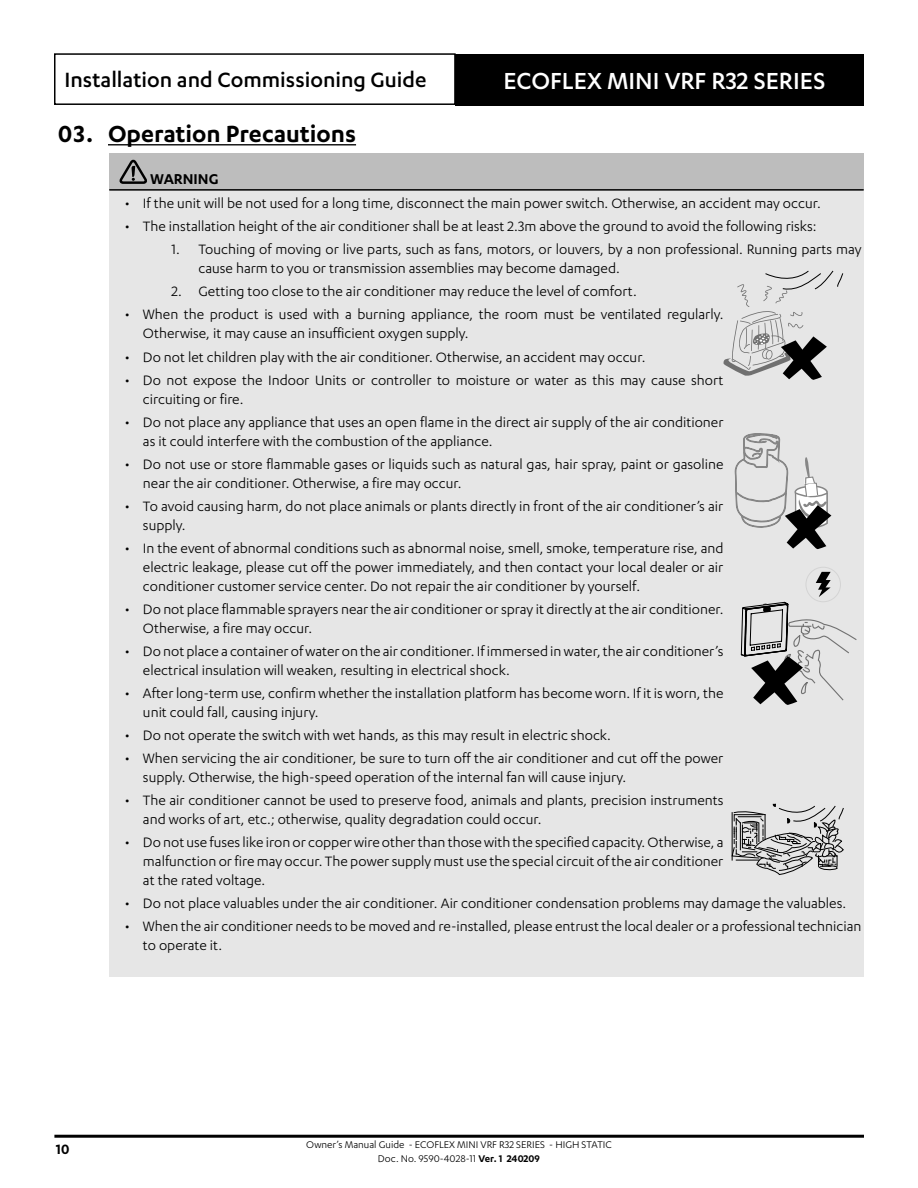
<style>
.page{position:relative;width:918px;height:1188px;background:#fff}
.page>*{position:absolute;margin:0;border:0;box-sizing:border-box;transform-origin:0 0}
.t1{font:500 27px "Karbon";color:#fff}
.t2{font:600 27px "Karbon";color:#000}
.t3{font:500 24px "Karbon";color:#000}
.NOTES_Title{font:600 16.5px "Karbon";color:#000}
.NOTES_Content_10_5{font:15.75px/18.9px "Karbon";color:#000}
.t4{font:600 15.75px "Karbon";color:#000}
.t5{font:11.25px/13.5px "Karbon";color:#000;text-align:center}
.s1{font-weight:600}
</style>
<div class="page">
<div style="left:54px;top:53px;width:402px;height:52px;border:2px solid #000"></div>
<div style="left:456px;top:54px;width:408px;height:52px;background:#000"></div>
<hr style="left:54px;top:1135px;width:810px;height:3px;background:#000">
<hr style="left:108px;top:144px;width:248px;height:1px;background:#000">
<div style="left:109px;top:154px;width:755px;height:36px;background:#bdbdbd"></div>
<div style="left:109px;top:190px;width:755px;height:787px;background:#e6e6e6"></div>
<hr style="left:109px;top:189px;width:755px;height:2px;background:#000">
<svg style="left:119px;top:159px;width:28px;height:25px"></svg>
<svg style="left:723px;top:271px;width:120px;height:109px"></svg>
<svg style="left:734px;top:433px;width:97px;height:116px"></svg>
<svg style="left:731px;top:803px;width:113px;height:72px"></svg>
<div style="left:806px;top:567px;width:35px;height:35px;border:1px solid #d4d4d4;border-radius:50%"></div>
<svg style="left:741px;top:572px;width:116px;height:133px"></svg>
<h2 class="t3" style="left:64px;top:67px;width:364px">Installation and Commissioning Guide</h2>
<h1 class="t1" style="left:503px;top:66px;width:323px">ECOFLEX MINI VRF R32 SERIES</h1>
<p class="t2" style="left:58px;top:119px;width:299px">03. Operation Precautions</p>
<p class="NOTES_Title" style="left:150px;top:170px;width:70px">WARNING</p>
<p class="NOTES_Content_10_5" style="left:125px;top:193px;width:697px">• If the unit will be not used for a long time, disconnect the main power switch. Otherwise, an accident may occur.</p>
<p class="NOTES_Content_10_5" style="left:125px;top:216px;width:693px">• The installation height of the air conditioner shall be at least 2.3m above the ground to avoid the following risks:</p>
<p class="NOTES_Content_10_5" style="left:198px;top:240px;width:665px;text-indent:-27px">1. Touching of moving or live parts, such as fans, motors, or louvers, by a non professional. Running parts may cause harm to you or transmission assemblies may become damaged.</p>
<p class="NOTES_Content_10_5" style="left:171px;top:282px;width:467px">2. Getting too close to the air conditioner may reduce the level of comfort.</p>
<p class="NOTES_Content_10_5" style="left:143px;top:305px;width:582px;text-indent:-18px">• When the product is used with a burning appliance, the room must be ventilated regularly.<br>Otherwise, it may cause an insufficient oxygen supply.</p>
<p class="NOTES_Content_10_5" style="left:125px;top:347px;width:522px">• Do not let children play with the air conditioner. Otherwise, an accident may occur.</p>
<p class="NOTES_Content_10_5" style="left:143px;top:370px;width:582px;text-indent:-18px">• Do not expose the Indoor Units or controller to moisture or water as this may cause short circuiting or fire.</p>
<p class="NOTES_Content_10_5" style="left:143px;top:412px;width:582px;text-indent:-18px">• Do not place any appliance that uses an open flame in the direct air supply of the air conditioner as it could interfere with the combustion of the appliance.</p>
<p class="NOTES_Content_10_5" style="left:143px;top:454px;width:582px;text-indent:-18px">• Do not use or store flammable gases or liquids such as natural gas, hair spray, paint or gasoline near the air conditioner. Otherwise, a fire may occur.</p>
<p class="NOTES_Content_10_5" style="left:143px;top:496px;width:582px;text-indent:-18px">• To avoid causing harm, do not place animals or plants directly in front of the air conditioner’s air supply.</p>
<p class="NOTES_Content_10_5" style="left:143px;top:538px;width:582px;text-align:justify;text-indent:-18px">• In the event of abnormal conditions such as abnormal noise, smell, smoke, temperature rise, and electric leakage, please cut off the power immediately, and then contact your local dealer or air conditioner customer service center. Do not repair the air conditioner by yourself.</p>
<p class="NOTES_Content_10_5" style="left:143px;top:599px;width:582px;text-indent:-18px">• Do not place flammable sprayers near the air conditioner or spray it directly at the air conditioner.<br>Otherwise, a fire may occur.</p>
<p class="NOTES_Content_10_5" style="left:143px;top:641px;width:582px;text-indent:-18px">• Do not place a container of water on the air conditioner. If immersed in water, the air conditioner’s electrical insulation will weaken, resulting in electrical shock.</p>
<p class="NOTES_Content_10_5" style="left:143px;top:683px;width:582px;text-indent:-18px">• After long-term use, confirm whether the installation platform has become worn. If it is worn, the unit could fall, causing injury.</p>
<p class="NOTES_Content_10_5" style="left:125px;top:725px;width:488px">• Do not operate the switch with wet hands, as this may result in electric shock.</p>
<p class="NOTES_Content_10_5" style="left:143px;top:748px;width:582px;text-indent:-18px">• When servicing the air conditioner, be sure to turn off the air conditioner and cut off the power supply. Otherwise, the high-speed operation of the internal fan will cause injury.</p>
<p class="NOTES_Content_10_5" style="left:143px;top:791px;width:582px;text-indent:-18px">• The air conditioner cannot be used to preserve food, animals and plants, precision instruments and works of art, etc.; otherwise, quality degradation could occur.</p>
<p class="NOTES_Content_10_5" style="left:143px;top:833px;width:582px;text-align:justify;text-indent:-18px">• Do not use fuses like iron or copper wire other than those with the specified capacity. Otherwise, a malfunction or fire may occur. The power supply must use the special circuit of the air conditioner at the rated voltage.</p>
<p class="NOTES_Content_10_5" style="left:125px;top:894px;width:723px">• Do not place valuables under the air conditioner. Air conditioner condensation problems may damage the valuables.</p>
<p class="NOTES_Content_10_5" style="left:143px;top:917px;width:720px;text-indent:-18px">• When the air conditioner needs to be moved and re-installed, please entrust the local dealer or a professional technician to operate it.</p>
<p class="t4" style="left:56px;top:1140px;width:15px">10</p>
<p class="t5" style="left:306px;top:1138px;width:307px">Owner’s Manual Guide - ECOFLEX MINI VRF R32 SERIES - HIGH STATIC<br>Doc. No. 9590-4028-11 <span class="s1">Ver. 1 240209</span></p>
</div>
